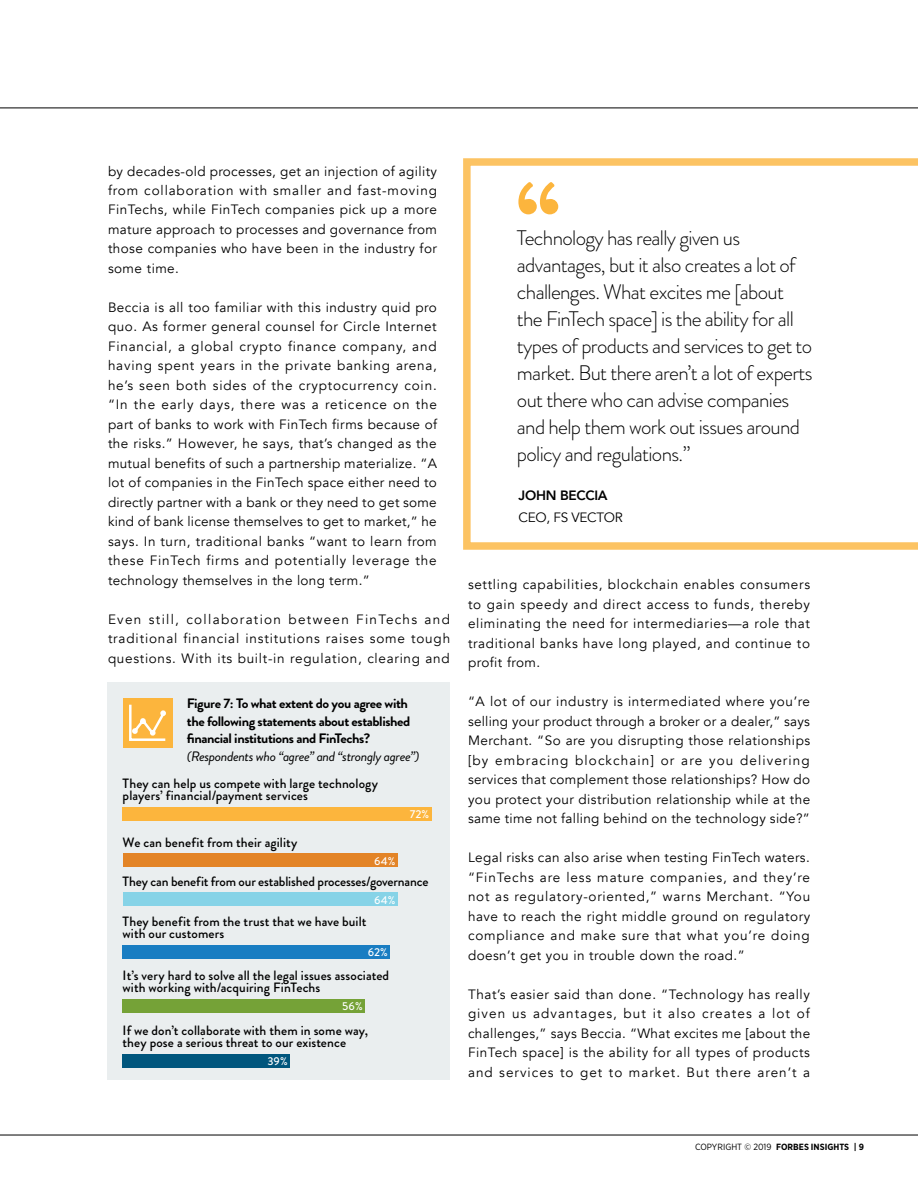
<style>
.page{position:relative;width:918px;height:1188px;background:#fff}
.page>*{position:absolute;margin:0;border:0;box-sizing:border-box;transform-origin:0 0}
.t1{font:900 108px "Brandon Grotesque";color:#fcb53d}
.t2{font:300 21px/27px "Brandon Grotesque";letter-spacing:-.03em;color:#000}
.t3{font:700 13.65px/17.4px "Brandon Grotesque";letter-spacing:-.03em;color:#000;scale:1.05 1}
.t4{font:italic 13.65px "Brandon Grotesque";letter-spacing:-.03em;color:#000;scale:1.05 1}
.t5{font:13.5px/19.5px "Avenir";letter-spacing:.035em;color:#000;text-align:justify}
.t6{font:500 13.5px/12px "Brandon Grotesque";letter-spacing:.005em;color:#000}
.t7{font:13.5px "Avenir";letter-spacing:-.02em;color:#000}
.t8{font:800 13.5px "Avenir";letter-spacing:-.02em;color:#000}
.t9{font:500 11.1px "Brandon Text";color:#fff}
.t10{font:700 9px "Gotham Narrow";color:#000}
.s1{font-weight:400}
</style>
<div class="page">
<hr style="left:0;top:1135px;width:918px;height:1px;background:#000">
<hr style="left:0;top:108px;width:918px;height:1px;background:#000">
<div style="left:107px;top:683px;width:342px;height:397px;background:#e5eaeb"></div>
<div style="left:123px;top:698px;width:49px;height:50px;background:#fcb53d"></div>
<div style="left:123px;top:807px;width:309px;height:14px;background:#fcb53d"></div>
<div style="left:123px;top:945px;width:267px;height:14px;background:#197dc2"></div>
<div style="left:123px;top:999px;width:242px;height:14px;background:#75a237"></div>
<div style="left:123px;top:1054px;width:167px;height:13px;background:#00567d"></div>
<div style="left:123px;top:854px;width:275px;height:13px;background:#e38427"></div>
<div style="left:123px;top:893px;width:275px;height:13px;background:#86d3e7"></div>
<svg style="left:129px;top:704px;width:37px;height:37px"></svg>
<svg style="left:463px;top:158px;width:455px;height:392px"></svg>
<p class="t5" style="left:108px;top:161px;width:331px">by decades-old processes, get an injection of agility from collaboration with smaller and fast-moving FinTechs, while FinTech companies pick up a more mature approach to processes and governance from those companies who have been in the industry for some time.</p>
<p class="t5" style="left:108px;top:298px;width:331px">Beccia is all too familiar with this industry quid pro quo. As former general counsel for Circle Internet Financial, a global crypto finance company, and having spent years in the private banking arena, he’s seen both sides of the cryptocurrency coin. “In the early days, there was a reticence on the part of banks to work with FinTech firms because of the risks.” However, he says, that’s changed as the mutual benefits of such a partnership materialize. “A lot of companies in the FinTech space either need to directly partner with a bank or they need to get some kind of bank license themselves to get to market,” he says. In turn, traditional banks “want to learn from these FinTech firms and potentially leverage the technology themselves in the long term.”</p>
<p class="t5" style="left:108px;top:610px;width:344px">Even still, collaboration between FinTechs and traditional financial institutions raises some tough questions. With its built-in regulation, clearing and</p>
<p class="t3" style="left:187px;top:695px;width:214px">Figure 7: To what extent do you agree with the following statements about established financial institutions and FinTechs?</p>
<p class="t4" style="left:187px;top:747px;width:223px">(Respondents who “agree” and “strongly agree”)</p>
<p class="t6" style="left:123px;top:778px;width:257px">They can help us compete with large technology players’ financial/payment services</p>
<p class="t6" style="left:123px;top:836px;width:176px">We can benefit from their agility</p>
<p class="t9" style="left:410px;top:807px;width:21px">72%</p>
<p class="t9" style="left:374px;top:853px;width:23px">64%</p>
<p class="t9" style="left:374px;top:892px;width:23px">64%</p>
<p class="t6" style="left:123px;top:876px;width:307px">They can benefit from our established processes/governance</p>
<p class="t6" style="left:123px;top:916px;width:245px">They benefit from the trust that we have built with our customers</p>
<p class="t6" style="left:123px;top:970px;width:268px">It’s very hard to solve all the legal issues associated with working with/acquiring FinTechs</p>
<p class="t6" style="left:123px;top:1025px;width:247px">If we don’t collaborate with them in some way, they pose a serious threat to our existence</p>
<p class="t9" style="left:368px;top:945px;width:22px">62%</p>
<p class="t9" style="left:342px;top:999px;width:22px">56%</p>
<p class="t9" style="left:267px;top:1053px;width:22px">39%</p>
<h1 class="t1" style="left:516px;top:145px;width:45px">“</h1>
<p class="t2" style="left:517px;top:225px;width:297px">Technology has really given us advantages, but it also creates a lot of challenges. What excites me [about the FinTech space] is the ability for all types of products and services to get to market. But there aren’t a lot of experts out there who can advise companies and help them work out issues around policy and regulations.”</p>
<p class="t8" style="left:519px;top:485px;width:91px">JOHN BECCIA</p>
<p class="t7" style="left:519px;top:510px;width:106px">CEO, FS VECTOR</p>
<p class="t5" style="left:468px;top:575px;width:344px">settling capabilities, blockchain enables consumers to gain speedy and direct access to funds, thereby eliminating the need for intermediaries—a role that traditional banks have long played, and continue to profit from.</p>
<p class="t5" style="left:468px;top:692px;width:344px">“A lot of our industry is intermediated where you’re selling your product through a broker or a dealer,” says Merchant. “So are you disrupting those relationships [by embracing blockchain] or are you delivering services that complement those relationships? How do you protect your distribution relationship while at the same time not falling behind on the technology side?”</p>
<p class="t5" style="left:468px;top:848px;width:344px">Legal risks can also arise when testing FinTech waters. “FinTechs are less mature companies, and they’re not as regulatory-oriented,” warns Merchant. “You have to reach the right middle ground on regulatory compliance and make sure that what you’re doing doesn’t get you in trouble down the road.”</p>
<p class="t5" style="left:468px;top:985px;width:344px">That’s easier said than done. “Technology has really given us advantages, but it also creates a lot of challenges,” says Beccia. “What excites me [about the FinTech space] is the ability for all types of products and services to get to market. But there aren’t a</p>
<p class="t10" style="left:695px;top:1141px;width:170px"><span class="s1">COPYRIGHT © 2019</span> FORBES INSIGHTS | 9</p>
</div>
